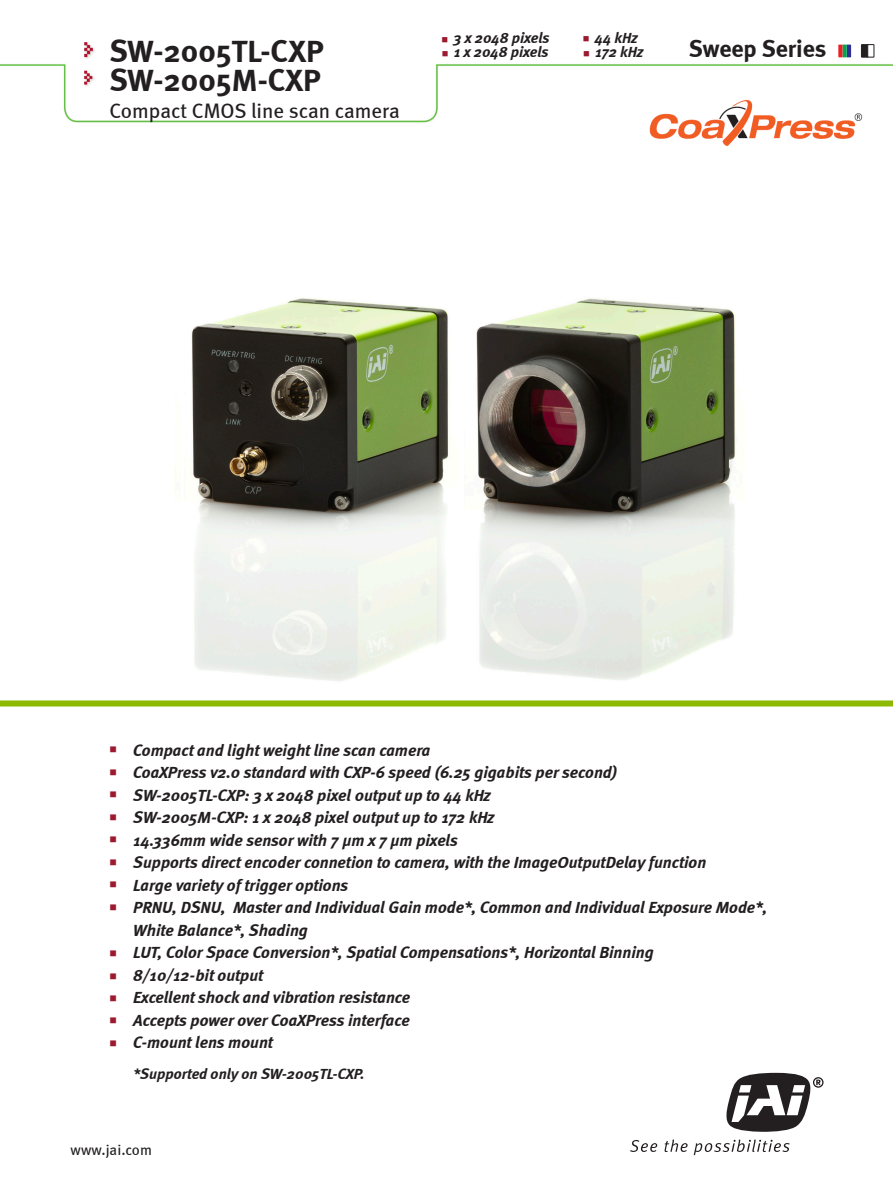
<style>
.page{position:relative;width:893px;height:1178px;background:#fff}
.page>*{position:absolute;margin:0;border:0;box-sizing:border-box;transform-origin:0 0}
.t1{font:700 31.5px "Meta";color:#231f20}
.t2{font:700 24px "Meta";color:#231f20}
.t3{font:21px "Meta";color:#231f20}
.t4{font:italic 700 16.5px/22.5px "Meta";color:#231f20}
.t5{font:italic 700 15px "Meta";color:#231f20}
.t6{font:15px "Meta";color:#231f20}
.t7{font:10.05px "Wingdings";color:#9c1a30}
.t8{font:9px "Wingdings";color:#9c1a30}
</style>
<div class="page">
<img style="left:0;top:64px;width:893px;height:59px">
<svg style="left:838px;top:45px;width:13px;height:12px"></svg>
<svg style="left:726px;top:1073px;width:97px;height:59px"></svg>
<svg style="left:630px;top:1140px;width:27px;height:12px"></svg>
<svg style="left:665px;top:1139px;width:23px;height:13px"></svg>
<svg style="left:694px;top:1139px;width:96px;height:16px"></svg>
<img style="left:84px;top:42px;width:11px;height:16px">
<svg style="left:861px;top:45px;width:13px;height:12px"></svg>
<img style="left:111px;top:298px;width:696px;height:409px">
<div style="left:0;top:700px;width:893px;height:6px;background:#8dba00"></div>
<img style="left:649px;top:99px;width:216px;height:47px">
<p class="t1" style="left:110px;top:33px;width:216px">SW-2005TL-CXP</p>
<p class="t1" style="left:110px;top:61px;width:213px">SW-2005M-CXP</p>
<p class="t3" style="left:110px;top:99px;width:292px">Compact CMOS line scan camera</p>
<p class="t8" style="left:442px;top:34px;width:8px">■</p>
<p class="t5" style="left:454px;top:29px;width:98px">3 x 2048 pixels</p>
<p class="t8" style="left:583px;top:34px;width:8px">■</p>
<p class="t5" style="left:595px;top:29px;width:44px">44 kHz</p>
<p class="t8" style="left:442px;top:49px;width:8px">■</p>
<p class="t5" style="left:454px;top:43px;width:96px">1 x 2048 pixels</p>
<p class="t8" style="left:583px;top:49px;width:8px">■</p>
<p class="t5" style="left:595px;top:43px;width:50px">172 kHz</p>
<p class="t2" style="left:689px;top:35px;width:139px">Sweep Series</p>
<p class="t7" style="left:110px;top:744px;width:9px">■</p>
<p class="t7" style="left:110px;top:767px;width:9px">■</p>
<p class="t7" style="left:110px;top:789px;width:9px">■</p>
<p class="t7" style="left:110px;top:812px;width:9px">■</p>
<p class="t7" style="left:110px;top:834px;width:9px">■</p>
<p class="t7" style="left:110px;top:856px;width:9px">■</p>
<p class="t7" style="left:110px;top:879px;width:9px">■</p>
<p class="t7" style="left:110px;top:901px;width:9px">■</p>
<p class="t7" style="left:110px;top:948px;width:9px">■</p>
<p class="t7" style="left:110px;top:970px;width:9px">■</p>
<p class="t7" style="left:110px;top:993px;width:9px">■</p>
<p class="t7" style="left:110px;top:1015px;width:9px">■</p>
<p class="t7" style="left:110px;top:1038px;width:9px">■</p>
<p class="t4" style="left:133px;top:738px;width:299px">Compact and light weight line scan camera</p>
<p class="t4" style="left:133px;top:761px;width:485px">CoaXPress v2.0 standard with CXP-6 speed (6.25 gigabits per second)</p>
<p class="t4" style="left:133px;top:783px;width:359px">SW-2005TL-CXP: 3 x 2048 pixel 0utput up to 44 kHz</p>
<p class="t4" style="left:133px;top:806px;width:363px">SW-2005M-CXP: 1 x 2048 pixel 0utput up to 172 kHz</p>
<p class="t4" style="left:133px;top:828px;width:326px">14.336mm wide sensor with 7 µm x 7 µm pixels</p>
<p class="t4" style="left:133px;top:851px;width:575px">Supports direct encoder connetion to camera, with the ImageOutputDelay function</p>
<p class="t4" style="left:133px;top:873px;width:217px">Large variety of trigger options</p>
<p class="t4" style="left:133px;top:896px;width:636px">PRNU, DSNU, Master and Individual Gain mode*, Common and Individual Exposure Mode*,<br>White Balance*, Shading</p>
<p class="t4" style="left:133px;top:941px;width:522px">LUT, Color Space Conversion*, Spatial Compensations*, Horizontal Binning</p>
<p class="t4" style="left:133px;top:963px;width:131px">8/10/12-bit output</p>
<p class="t4" style="left:133px;top:986px;width:278px">Excellent shock and vibration resistance</p>
<p class="t4" style="left:133px;top:1008px;width:278px">Accepts power over CoaXPress interface</p>
<p class="t4" style="left:133px;top:1031px;width:141px">C-mount lens mount</p>
<p class="t5" style="left:133px;top:1064px;width:233px">*Supported only on SW-2005TL-CXP.</p>
<p class="t6" style="left:71px;top:1141px;width:83px">www.jai.com</p>
</div>
